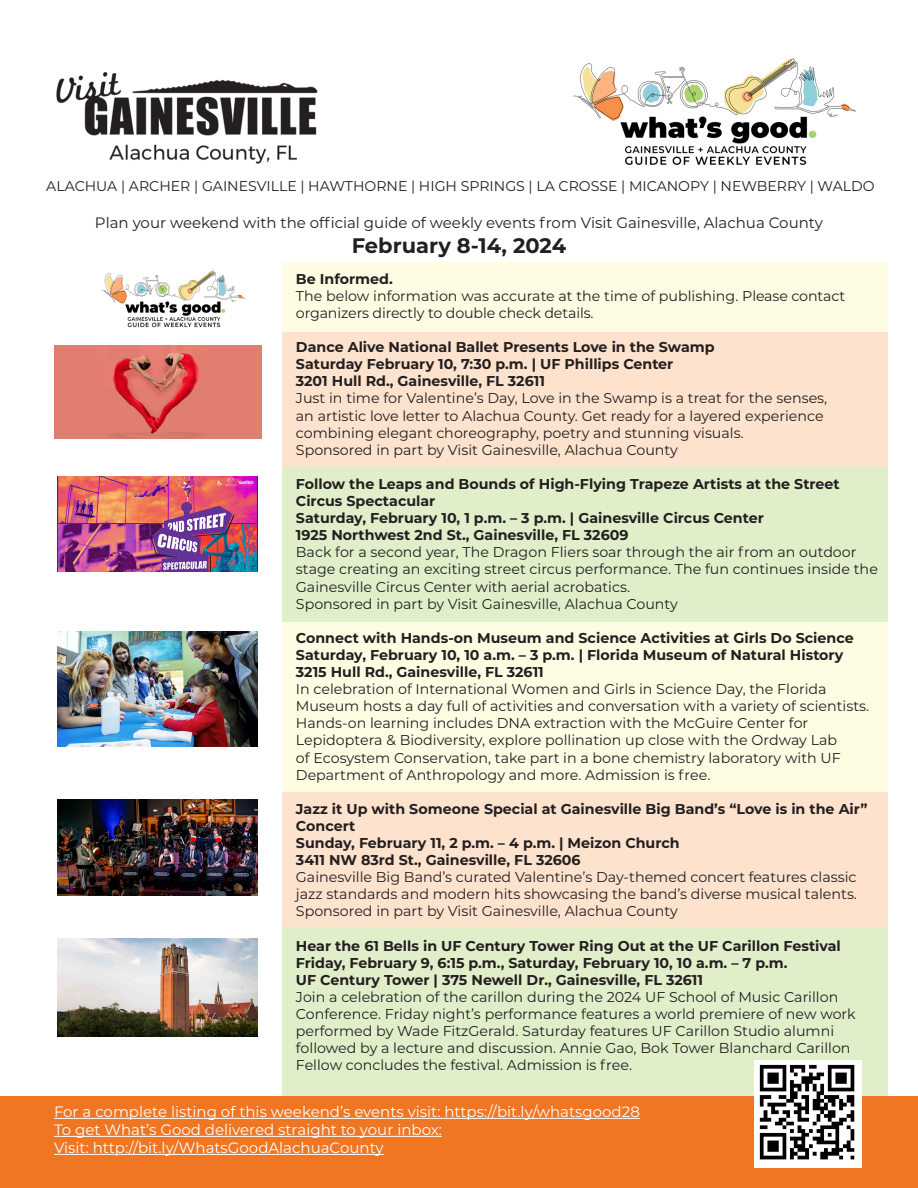
<style>
.page{position:relative;width:918px;height:1188px;background:#fff}
.page>*{position:absolute;margin:0;border:0;box-sizing:border-box;transform-origin:0 0}
.t1{font:700 21px "Montserrat";color:#231f20}
.t2{font:15px "Montserrat";color:#fff}
.t3{font:15px "Montserrat";color:#231f20}
.t4{font:14.25px/17.1px "Montserrat";color:#231f20}
.t5{font:700 14.25px/17.1px "Montserrat";color:#231f20}
.t6{font:14.1px "Montserrat";color:#231f20}
</style>
<div class="page">
<div style="left:282px;top:927px;width:606px;height:175px;background:#e0efca"></div>
<div style="left:282px;top:262px;width:606px;height:70px;background:#fffce4"></div>
<div style="left:0;top:1096px;width:918px;height:92px;background:#ef7622"></div>
<div style="left:282px;top:332px;width:606px;height:136px;background:#fde2cd"></div>
<div style="left:282px;top:792px;width:606px;height:135px;background:#fde2cd"></div>
<div style="left:282px;top:468px;width:606px;height:154px;background:#e0efca"></div>
<div style="left:282px;top:622px;width:606px;height:170px;background:#fffce4"></div>
<hr style="left:54px;top:1118px;width:586px;height:1px;background:#fff">
<hr style="left:54px;top:1136px;width:388px;height:1px;background:#fff">
<hr style="left:54px;top:1154px;width:330px;height:1px;background:#fff">
<div style="left:754px;top:1060px;width:108px;height:108px;background:#fff"></div>
<img style="left:759px;top:1064px;width:96px;height:96px">
<img style="left:101px;top:270px;width:145px;height:58px">
<img style="left:56px;top:72px;width:262px;height:92px">
<img style="left:573px;top:58px;width:283px;height:107px">
<img style="left:57px;top:476px;width:201px;height:96px">
<img style="left:57px;top:632px;width:201px;height:114px">
<img style="left:57px;top:800px;width:201px;height:95px">
<img style="left:57px;top:939px;width:201px;height:98px">
<img style="left:54px;top:346px;width:207px;height:93px">
<p class="t6" style="left:46px;top:177px;width:830px">ALACHUA | ARCHER | GAINESVILLE | HAWTHORNE | HIGH SPRINGS | LA CROSSE | MICANOPY | NEWBERRY | WALDO</p>
<p class="t3" style="left:95px;top:212px;width:730px">Plan your weekend with the official guide of weekly events from Visit Gainesville, Alachua County</p>
<p class="t1" style="left:352px;top:230px;width:216px">February 8-14, 2024</p>
<p class="t5" style="left:296px;top:269px;width:98px">Be Informed.</p>
<p class="t4" style="left:296px;top:287px;width:551px">The below information was accurate at the time of publishing. Please contact organizers directly to double check details.</p>
<p class="t5" style="left:296px;top:338px;width:420px">Dance Alive National Ballet Presents Love in the Swamp</p>
<p class="t5" style="left:296px;top:355px;width:379px">Saturday February 10, 7:30 p.m. | UF Phillips Center</p>
<p class="t5" style="left:296px;top:372px;width:251px">3201 Hull Rd., Gainesville, FL 32611</p>
<p class="t4" style="left:296px;top:389px;width:533px">Just in time for Valentine’s Day, Love in the Swamp is a treat for the senses, an artistic love letter to Alachua County. Get ready for a layered experience combining elegant choreography, poetry and stunning visuals.</p>
<p class="t4" style="left:296px;top:441px;width:384px">Sponsored in part by Visit Gainesville, Alachua County</p>
<p class="t5" style="left:296px;top:475px;width:545px">Follow the Leaps and Bounds of High-Flying Trapeze Artists at the Street<br>Circus Spectacular</p>
<p class="t5" style="left:296px;top:509px;width:469px">Saturday, February 10, 1 p.m. – 3 p.m. | Gainesville Circus Center</p>
<p class="t5" style="left:296px;top:526px;width:334px">1925 Northwest 2nd St., Gainesville, FL 32609</p>
<p class="t4" style="left:296px;top:543px;width:584px">Back for a second year, The Dragon Fliers soar through the air from an outdoor stage creating an exciting street circus performance. The fun continues inside the<br>Gainesville Circus Center with aerial acrobatics.</p>
<p class="t4" style="left:296px;top:595px;width:384px">Sponsored in part by Visit Gainesville, Alachua County</p>
<p class="t5" style="left:296px;top:629px;width:559px">Connect with Hands-on Museum and Science Activities at Girls Do Science<br>Saturday, February 10, 10 a.m. – 3 p.m. | Florida Museum of Natural History</p>
<p class="t5" style="left:296px;top:663px;width:249px">3215 Hull Rd., Gainesville, FL 32611</p>
<p class="t4" style="left:296px;top:680px;width:575px">In celebration of International Women and Girls in Science Day, the Florida Museum hosts a day full of activities and conversation with a variety of scientists.<br>Hands-on learning includes DNA extraction with the McGuire Center for Lepidoptera &amp; Biodiversity, explore pollination up close with the Ordway Lab<br>of Ecosystem Conservation, take part in a bone chemistry laboratory with UF Department of Anthropology and more. Admission is free.</p>
<p class="t5" style="left:296px;top:800px;width:573px">Jazz it Up with Someone Special at Gainesville Big Band’s “Love is in the Air”<br>Concert</p>
<p class="t5" style="left:296px;top:834px;width:385px">Sunday, February 11, 2 p.m. – 4 p.m. | Meizon Church</p>
<p class="t5" style="left:296px;top:851px;width:286px">3411 NW 83rd St., Gainesville, FL 32606</p>
<p class="t4" style="left:296px;top:868px;width:563px">Gainesville Big Band’s curated Valentine’s Day-themed concert features classic jazz standards and modern hits showcasing the band’s diverse musical talents.</p>
<p class="t4" style="left:296px;top:902px;width:384px">Sponsored in part by Visit Gainesville, Alachua County</p>
<p class="t5" style="left:296px;top:936px;width:547px">Hear the 61 Bells in UF Century Tower Ring Out at the UF Carillon Festival</p>
<p class="t5" style="left:296px;top:953px;width:493px">Friday, February 9, 6:15 p.m., Saturday, February 10, 10 a.m. – 7 p.m.<br>UF Century Tower | 375 Newell Dr., Gainesville, FL 32611</p>
<p class="t4" style="left:296px;top:988px;width:561px">Join a celebration of the carillon during the 2024 UF School of Music Carillon Conference. Friday night’s performance features a world premiere of new work performed by Wade FitzGerald. Saturday features UF Carillon Studio alumni followed by a lecture and discussion. Annie Gao, Bok Tower Blanchard Carillon Fellow concludes the festival. Admission is free.</p>
<p class="t2" style="left:54px;top:1101px;width:587px">For a complete listing of this weekend’s events visit: https://bit.ly/whatsgood28</p>
<p class="t2" style="left:54px;top:1119px;width:389px">To get What’s Good delivered straight to your inbox:</p>
<p class="t2" style="left:54px;top:1137px;width:331px">Visit: http://bit.ly/WhatsGoodAlachuaCounty</p>
</div>
